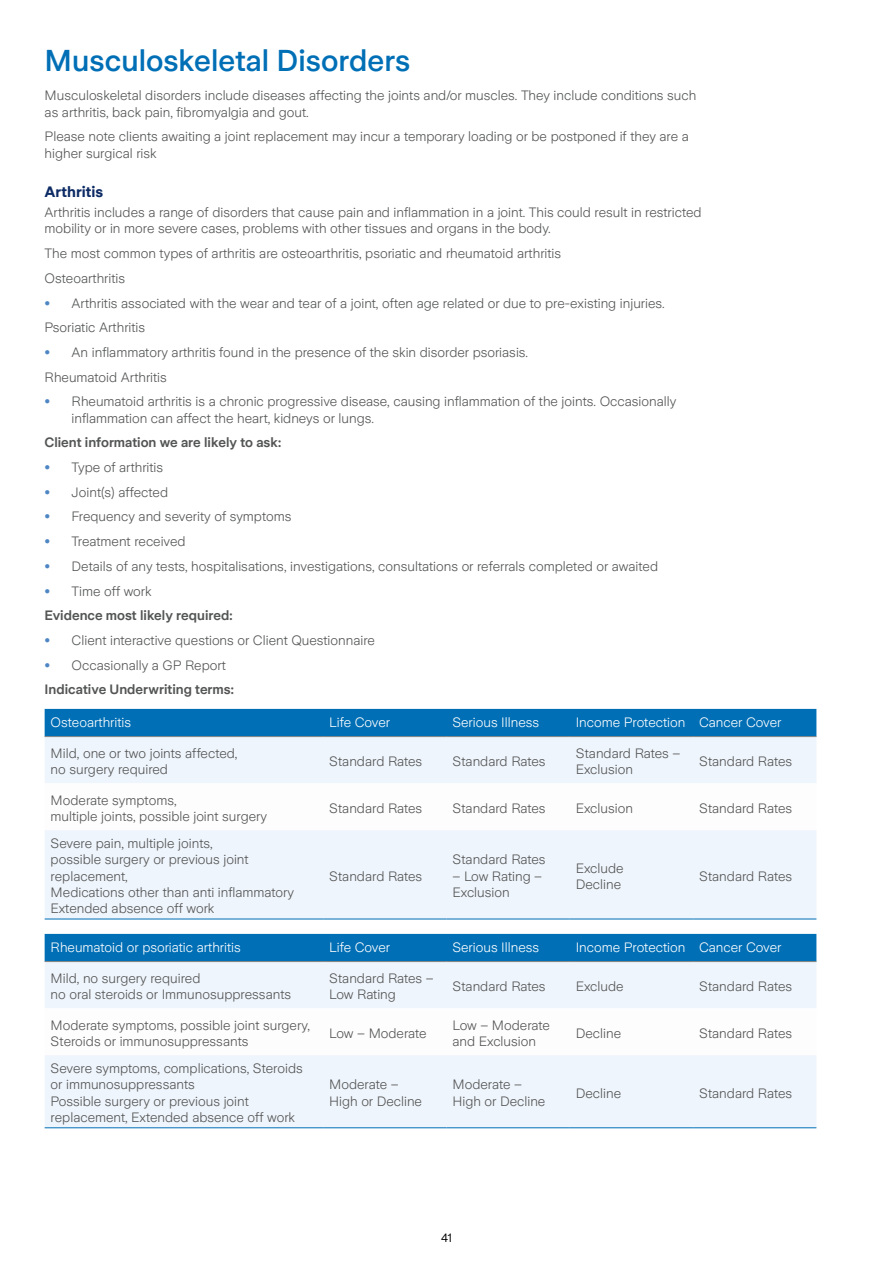
<style>
.page{position:relative;width:893px;height:1263px;background:#fff}
.page>*{position:absolute;margin:0;border:0;box-sizing:border-box;transform-origin:0 0}
.t1{font:500 30px "Zurich Sans";color:#006fb6}
.t2{font:700 15px "Zurich Sans";color:#0c2a64}
.t3{font:300 13.5px/16.2px "Zurich Sans";color:#535454}
.t4{font:300 13.5px "Zurich Sans";color:#fff}
.t5{font:600 13.5px/24.8px "Zurich Sans";color:#535454}
.t6{font:12px "Zurich Sans";color:#000}
.s1{font-weight:700;color:#4e86c4}
.s2{font-weight:300}
</style>
<div class="page">
<div style="left:45px;top:709px;width:771px;height:27px;background:#006fb6"></div>
<div style="left:45px;top:737px;width:771px;height:182px;background:#eff5fc"></div>
<svg style="left:45px;top:783px;width:771px;height:47px"></svg>
<hr style="left:45px;top:736px;width:278px;height:1px;background:#818383">
<hr style="left:323px;top:736px;width:123px;height:1px;background:#818383">
<hr style="left:446px;top:736px;width:124px;height:1px;background:#818383">
<hr style="left:570px;top:736px;width:123px;height:1px;background:#818383">
<hr style="left:693px;top:736px;width:123px;height:1px;background:#818383">
<hr style="left:45px;top:919px;width:278px;height:1px;background:#006fb6">
<hr style="left:323px;top:919px;width:123px;height:1px;background:#006fb6">
<hr style="left:446px;top:919px;width:124px;height:1px;background:#006fb6">
<hr style="left:570px;top:919px;width:123px;height:1px;background:#006fb6">
<hr style="left:693px;top:919px;width:123px;height:1px;background:#006fb6">
<div style="left:45px;top:934px;width:771px;height:27px;background:#006fb6"></div>
<div style="left:45px;top:962px;width:771px;height:165px;background:#eff5fc"></div>
<svg style="left:45px;top:1008px;width:771px;height:47px"></svg>
<hr style="left:45px;top:961px;width:278px;height:1px;background:#818383">
<hr style="left:323px;top:961px;width:123px;height:1px;background:#818383">
<hr style="left:446px;top:961px;width:124px;height:1px;background:#818383">
<hr style="left:570px;top:961px;width:123px;height:1px;background:#818383">
<hr style="left:693px;top:961px;width:123px;height:1px;background:#818383">
<hr style="left:45px;top:1127px;width:278px;height:1px;background:#006fb6">
<hr style="left:323px;top:1127px;width:123px;height:1px;background:#006fb6">
<hr style="left:446px;top:1127px;width:124px;height:1px;background:#006fb6">
<hr style="left:570px;top:1127px;width:123px;height:1px;background:#006fb6">
<hr style="left:693px;top:1127px;width:123px;height:1px;background:#006fb6">
<h1 class="t1" style="left:45px;top:45px;width:367px">Musculoskeletal Disorders</h1>
<p class="t3" style="left:45px;top:88px;width:653px">Musculoskeletal disorders include diseases affecting the joints and/or muscles. They include conditions such as arthritis, back pain, fibromyalgia and gout.</p>
<p class="t3" style="left:45px;top:129px;width:646px">Please note clients awaiting a joint replacement may incur a temporary loading or be postponed if they are a higher surgical risk</p>
<p class="t2" style="left:45px;top:183px;width:60px">Arthritis</p>
<p class="t3" style="left:45px;top:205px;width:658px">Arthritis includes a range of disorders that cause pain and inflammation in a joint. This could result in restricted mobility or in more severe cases, problems with other tissues and organs in the body.</p>
<p class="t3" style="left:45px;top:241px;width:518px;line-height:24.8px">The most common types of arthritis are osteoarthritis, psoriatic and rheumatoid arthritis<br>Osteoarthritis</p>
<p class="t3" style="left:45px;top:291px;width:622px;line-height:24.8px"><span class="s1">•</span> Arthritis associated with the wear and tear of a joint, often age related or due to pre-existing injuries.<br>Psoriatic Arthritis</p>
<p class="t3" style="left:45px;top:340px;width:485px;line-height:24.8px"><span class="s1">•</span> An inflammatory arthritis found in the presence of the skin disorder psoriasis.<br>Rheumatoid Arthritis</p>
<p class="t3" style="left:72px;top:394px;width:606px;text-indent:-27px"><span class="s1">•</span> Rheumatoid arthritis is a chronic progressive disease, causing inflammation of the joints. Occasionally inflammation can affect the heart, kidneys or lungs.</p>
<p class="t5" style="left:45px;top:431px;width:238px">Client information we are likely to ask:</p>
<p class="t3" style="left:45px;top:459px;width:120px"><span class="s1">•</span> Type of arthritis</p>
<p class="t3" style="left:45px;top:484px;width:125px"><span class="s1">•</span> Joint(s) affected</p>
<p class="t3" style="left:45px;top:509px;width:248px"><span class="s1">•</span> Frequency and severity of symptoms</p>
<p class="t3" style="left:45px;top:534px;width:143px"><span class="s1">•</span> Treatment received</p>
<p class="t3" style="left:45px;top:558px;width:615px"><span class="s1">•</span> Details of any tests, hospitalisations, investigations, consultations or referrals completed or awaited</p>
<p class="t5" style="left:45px;top:579px;width:189px"><span class="s1">•</span> <span class="s2">Time off work<br></span>Evidence most likely required:</p>
<p class="t3" style="left:45px;top:632px;width:332px"><span class="s1">•</span> Client interactive questions or Client Questionnaire</p>
<p class="t5" style="left:45px;top:653px;width:191px"><span class="s1">•</span> <span class="s2">Occasionally a GP Report<br></span>Indicative Underwriting terms:</p>
<p class="t4" style="left:51px;top:715px;width:82px">Osteoarthritis</p>
<p class="t4" style="left:329px;top:715px;width:62px">Life Cover</p>
<p class="t4" style="left:452px;top:715px;width:88px">Serious Illness</p>
<p class="t4" style="left:576px;top:715px;width:207px">Income Protection Cancer Cover</p>
<p class="t3" style="left:51px;top:745px;width:188px">Mild, one or two joints affected, no surgery required</p>
<p class="t3" style="left:329px;top:753px;width:95px">Standard Rates</p>
<p class="t3" style="left:452px;top:753px;width:95px">Standard Rates</p>
<p class="t3" style="left:576px;top:745px;width:106px">Standard Rates –<br>Exclusion</p>
<p class="t3" style="left:699px;top:753px;width:95px">Standard Rates</p>
<p class="t3" style="left:51px;top:792px;width:218px">Moderate symptoms,<br>multiple joints, possible joint surgery</p>
<p class="t3" style="left:329px;top:800px;width:95px">Standard Rates</p>
<p class="t3" style="left:452px;top:800px;width:95px">Standard Rates</p>
<p class="t3" style="left:576px;top:800px;width:59px">Exclusion</p>
<p class="t3" style="left:699px;top:800px;width:95px">Standard Rates</p>
<p class="t3" style="left:51px;top:836px;width:245px">Severe pain, multiple joints,<br>possible surgery or previous joint replacement,<br>Medications other than anti inflammatory<br>Extended absence off work</p>
<p class="t3" style="left:452px;top:852px;width:95px">Standard Rates</p>
<p class="t3" style="left:452px;top:868px;width:91px">– Low Rating –<br>Exclusion</p>
<p class="t3" style="left:576px;top:860px;width:49px">Exclude<br>Decline</p>
<p class="t3" style="left:699px;top:868px;width:95px">Standard Rates</p>
<p class="t3" style="left:329px;top:868px;width:95px">Standard Rates</p>
<p class="t4" style="left:51px;top:940px;width:192px">Rheumatoid or psoriatic arthritis</p>
<p class="t4" style="left:329px;top:940px;width:62px">Life Cover</p>
<p class="t4" style="left:452px;top:940px;width:88px">Serious Illness</p>
<p class="t4" style="left:576px;top:940px;width:207px">Income Protection Cancer Cover</p>
<p class="t3" style="left:51px;top:970px;width:242px">Mild, no surgery required<br>no oral steroids or Immunosuppressants</p>
<p class="t3" style="left:329px;top:970px;width:106px">Standard Rates –<br>Low Rating</p>
<p class="t3" style="left:452px;top:978px;width:95px">Standard Rates</p>
<p class="t3" style="left:576px;top:978px;width:49px">Exclude</p>
<p class="t3" style="left:699px;top:978px;width:95px">Standard Rates</p>
<p class="t3" style="left:51px;top:1017px;width:261px">Moderate symptoms, possible joint surgery,<br>Steroids or immunosuppressants</p>
<p class="t3" style="left:329px;top:1025px;width:99px">Low – Moderate</p>
<p class="t3" style="left:452px;top:1017px;width:99px">Low – Moderate and Exclusion</p>
<p class="t3" style="left:576px;top:1025px;width:47px">Decline</p>
<p class="t3" style="left:699px;top:1025px;width:95px">Standard Rates</p>
<p class="t3" style="left:51px;top:1061px;width:254px">Severe symptoms, complications, Steroids or immunosuppressants<br>Possible surgery or previous joint replacement, Extended absence off work</p>
<p class="t3" style="left:329px;top:1077px;width:94px">Moderate –<br>High or Decline</p>
<p class="t3" style="left:452px;top:1077px;width:94px">Moderate –<br>High or Decline</p>
<p class="t3" style="left:576px;top:1085px;width:47px">Decline</p>
<p class="t3" style="left:699px;top:1085px;width:95px">Standard Rates</p>
<p class="t6" style="left:441px;top:1231px;width:12px">41</p>
</div>
